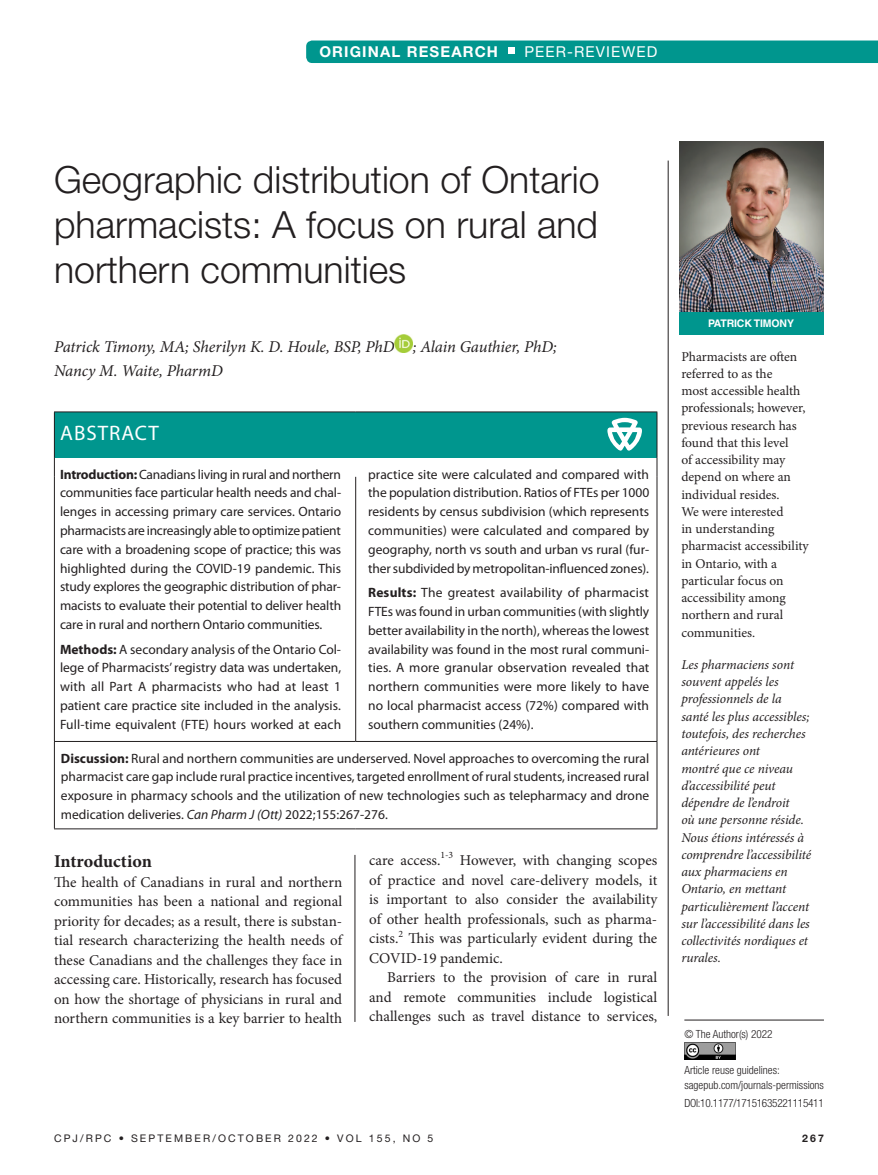
<style>
.page{position:relative;width:878px;height:1175px;background:#fff}
.page>*{position:absolute;margin:0;border:0;box-sizing:border-box;transform-origin:0 0}
.t1{font:300 37.5px/45px "Helvetica Neue LT Std";color:#231f20;text-align:justify}
.t2{font:21px "Myriad Pro";letter-spacing:.045em;color:#fff}
.t3{font:700 18px "Minion Pro";letter-spacing:-.005em;color:#231f20}
.t4{font:italic 16.5px/24px "Minion Pro";letter-spacing:-.005em;color:#231f20}
.t5{font:15px/19.5px "Minion Pro";color:#231f20;text-align:justify}
.t6{font:700 15px "Helvetica Neue LT Std";letter-spacing:.075em;color:#fff}
.t7{font:15px "Helvetica Neue LT Std";letter-spacing:.075em;color:#fff}
.t8{font:13.5px/18.8px "Myriad Pro";color:#231f20;text-align:justify}
.t9{font:italic 13.5px/17.2px "Minion Pro";letter-spacing:-.01em;color:#231f20}
.t10{font:13.5px/17.2px "Minion Pro";color:#231f20}
.t11{font:300 condensed 11.25px/15px "Helvetica Neue LT Std";color:#231f20}
.t12{font:300 condensed 11.25px "Helvetica Neue LT Std";letter-spacing:-.025em;color:#231f20}
.t13{font:10.5px "Helvetica Neue LT Std";letter-spacing:.2em;color:#231f20}
.t14{font:700 10.5px "Helvetica LT Std";letter-spacing:-.01em;color:#fff}
.t15{font:700 10.5px "Helvetica Neue LT Std";color:#231f20}
.t16{font:9.75px "Minion Pro";color:#231f20}
.s1{font-weight:700}
.s2{font-style:italic}
</style>
<div class="page">
<div style="left:306px;top:40px;width:572px;height:23px;background:#00968e"></div>
<div style="left:508px;top:47px;width:6px;height:7px;background:#fff"></div>
<hr style="left:684px;top:1019px;width:140px;height:1px;background:#231f20">
<img style="left:684px;top:1043px;width:51px;height:16px">
<hr style="left:354px;top:855px;width:1px;height:167px;background:#231f20">
<img style="left:394px;top:334px;width:18px;height:18px">
<div style="left:54px;top:412px;width:603px;height:46px;background:#00968e"></div>
<hr style="left:355px;top:477px;width:1px;height:264px;background:#231f20">
<hr style="left:54px;top:741px;width:302px;height:1px;background:#231f20">
<hr style="left:356px;top:741px;width:301px;height:1px;background:#231f20">
<hr style="left:54px;top:411px;width:302px;height:1px;background:#231f20">
<hr style="left:54px;top:412px;width:1px;height:46px;background:#231f20">
<hr style="left:356px;top:411px;width:301px;height:1px;background:#231f20">
<hr style="left:656px;top:412px;width:1px;height:46px;background:#231f20">
<hr style="left:54px;top:477px;width:1px;height:264px;background:#231f20">
<hr style="left:656px;top:477px;width:1px;height:264px;background:#231f20">
<svg style="left:54px;top:458px;width:1px;height:19px"></svg>
<svg style="left:656px;top:458px;width:1px;height:19px"></svg>
<hr style="left:54px;top:742px;width:1px;height:86px;background:#231f20">
<hr style="left:656px;top:742px;width:1px;height:86px;background:#231f20">
<hr style="left:54px;top:828px;width:302px;height:1px;background:#231f20">
<hr style="left:356px;top:828px;width:301px;height:1px;background:#231f20">
<svg style="left:607px;top:418px;width:35px;height:33px"></svg>
<hr style="left:667px;top:160px;width:1px;height:856px;background:#231f20">
<img style="left:679px;top:141px;width:144px;height:171px">
<div style="left:679px;top:312px;width:145px;height:23px;background:#00968e"></div>
<p class="t6" style="left:319px;top:43px;width:180px">ORIGINAL RESEARCH</p>
<p class="t7" style="left:524px;top:43px;width:134px">PEER-REVIEWED</p>
<h1 class="t1" style="left:54px;top:157px;width:547px">Geographic distribution of Ontario pharmacists: A focus on rural and northern communities</h1>
<p class="t4" style="left:54px;top:335px;width:504px">Patrick Timony, MA; Sherilyn K. D. Houle, BSP, PhD ; Alain Gauthier, PhD;<br>Nancy M. Waite, PharmD</p>
<h2 class="t2" style="left:60px;top:420px;width:100px">Abstract</h2>
<p class="t8" style="left:60px;top:464px;width:282px"><span class="s1">Introduction:</span> Canadians living in rural and northern communities face particular health needs and chal&shy;lenges in accessing primary care services. Ontario pharmacists are increasingly able to optimize patient care with a broadening scope of practice; this was highlighted during the COVID-19 pandemic. This study explores the geographic distribution of phar&shy;macists to evaluate their potential to deliver health care in rural and northern Ontario communities.</p>
<p class="t8" style="left:60px;top:639px;width:283px"><span class="s1">Methods:</span> A secondary analysis of the Ontario Col&shy;lege of Pharmacists’ registry data was undertaken, with all Part A pharmacists who had at least 1 patient care practice site included in the analysis.<br>Full-time equivalent (FTE) hours worked at each</p>
<p class="t8" style="left:368px;top:464px;width:283px">practice site were calculated and compared with the population distribution. Ratios of FTEs per 1000 residents by census subdivision (which represents communities) were calculated and compared by geography, north vs south and urban vs rural (fur&shy;ther subdivided by metropolitan-influenced zones).</p>
<p class="t8" style="left:368px;top:583px;width:283px"><span class="s1">Results:</span> The greatest availability of pharmacist FTEs was found in urban communities (with slightly better availability in the north), whereas the lowest availability was found in the most rural communi&shy;ties. A more granular observation revealed that northern communities were more likely to have no local pharmacist access (72%) compared with southern communities (24%).</p>
<p class="t8" style="left:61px;top:748px;width:590px"><span class="s1">Discussion:</span> Rural and northern communities are underserved. Novel approaches to overcoming the rural pharmacist care gap include rural practice incentives, targeted enrollment of rural students, increased rural exposure in pharmacy schools and the utilization of new technologies such as telepharmacy and drone medication deliveries. <span class="s2">Can Pharm J (Ott)</span> 2022;155:267-276.</p>
<h3 class="t3" style="left:54px;top:849px;width:99px">Introduction</h3>
<p class="t5" style="left:54px;top:872px;width:290px">The health of Canadians in rural and northern communities has been a national and regional priority for decades; as a result, there is substan&shy;tial research characterizing the health needs of these Canadians and the challenges they face in accessing care. Historically, research has focused on how the shortage of physicians in rural and northern communities is a key barrier to health</p>
<p class="t16" style="left:440px;top:848px;width:14px">1-3</p>
<p class="t5" style="left:369px;top:850px;width:290px;text-indent:91px">However, with changing scopes of practice and novel care-delivery models, it is important to also consider the availability of other health professionals, such as pharma&shy;cists.</p>
<p class="t5" style="left:369px;top:850px;width:73px">care access.</p>
<p class="t16" style="left:398px;top:926px;width:6px">2</p>
<p class="t5" style="left:369px;top:928px;width:289px;text-indent:39px">This was particularly evident during the<br>COVID-19 pandemic.</p>
<p class="t5" style="left:369px;top:967px;width:290px;text-indent:18px">Barriers to the provision of care in rural and remote communities include logistical challenges such as travel distance to services,</p>
<p class="t14" style="left:708px;top:317px;width:88px">PATRICK TIMONY</p>
<p class="t10" style="left:681px;top:347px;width:129px">Pharmacists are often referred to as the<br>most accessible health professionals; however, previous research has found that this level<br>of accessibility may depend on where an individual resides.<br>We were interested<br>in understanding pharmacist accessibility in Ontario, with a particular focus on accessibility among northern and rural communities.</p>
<p class="t9" style="left:681px;top:656px;width:131px">Les pharmaciens sont souvent appelés les professionnels de la santé les plus accessibles; toutefois, des recherches antérieures ont<br>montré que ce niveau d’accessibilité peut dépendre de l’endroit<br>où une personne réside.<br>Nous étions intéressés à comprendre l’accessibilité aux pharmaciens en<br>Ontario, en mettant particulièrement l’accent sur l’accessibilité dans les collectivités nordiques et rurales.</p>
<p class="t11" style="left:684px;top:1026px;width:90px">© The Author(s) 2022</p>
<p class="t11" style="left:684px;top:1062px;width:141px">Article reuse guidelines: sagepub.com/journals-permissions</p>
<p class="t12" style="left:684px;top:1097px;width:141px">DOI: 10.1177/17151635221115411</p>
<p class="t13" style="left:54px;top:1132px;width:381px">CPJ/RPC • SEPTEMBER/OCTOBER 2022 • VOL 155, NO 5</p>
<p class="t15" style="left:802px;top:1131px;width:23px">267</p>
</div>
